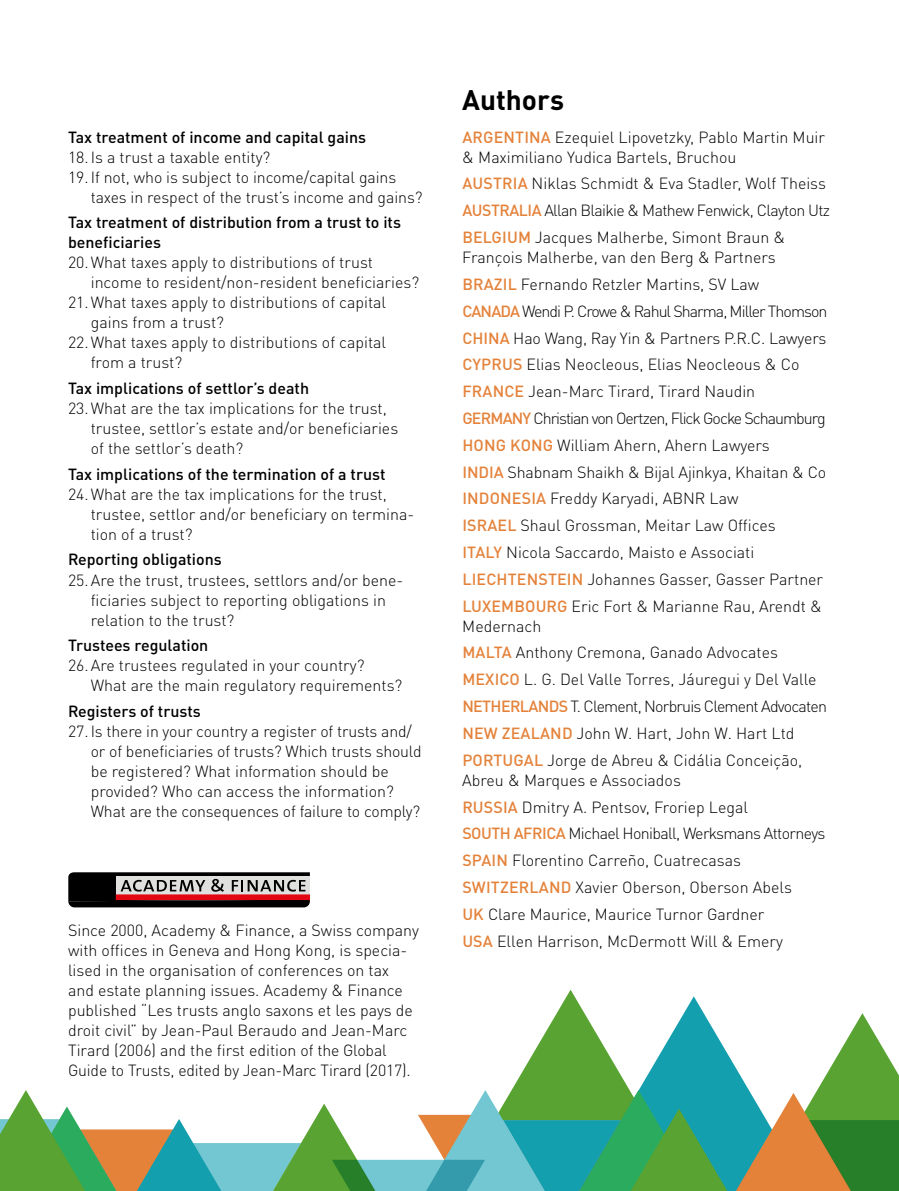
<style>
.page{position:relative;width:899px;height:1191px;background:#fff}
.page>*{position:absolute;margin:0;border:0;box-sizing:border-box;transform-origin:0 0}
.t1{font:700 28px "DIN Pro";color:#000}
.t2{font:300 16px/26.8px "DIN Pro";color:#000}
.t3{font:500 16px/20px "DIN Pro";color:#000}
.s1{font-weight:500;color:#e4823a}
</style>
<div class="page">
<svg style="left:68px;top:872px;width:242px;height:35px;background:#5b5555"></svg>
<hr style="left:116px;top:895px;width:193px;height:4px;background:#e30613">
<div style="left:116px;top:894px;width:193px;height:5px;border:1px solid #e30613"></div>
<svg style="left:727px;top:1053px;width:9px;height:138px"></svg>
<svg style="left:736px;top:1013px;width:163px;height:178px"></svg>
<svg style="left:0;top:989px;width:727px;height:202px"></svg>
<p class="t3" style="left:68px;top:125px;width:299px">Tax treatment of income and capital gains</p>
<p class="t2" style="left:68px;top:142px;width:204px">18.Is a trust a taxable entity?</p>
<p class="t2" style="left:68px;top:162px;width:330px">19.If not, who is subject to income/capital gains</p>
<p class="t2" style="left:91px;top:182px;width:333px">taxes in respect of the trust’s income and gains?</p>
<p class="t3" style="left:68px;top:211px;width:334px">Tax treatment of distribution from a trust to its beneficiaries</p>
<p class="t2" style="left:68px;top:248px;width:306px">20.What taxes apply to distributions of trust</p>
<p class="t2" style="left:91px;top:268px;width:330px">income to resident/non-resident beneficiaries?</p>
<p class="t2" style="left:68px;top:288px;width:319px">21.What taxes apply to distributions of capital</p>
<p class="t2" style="left:91px;top:308px;width:135px">gains from a trust?</p>
<p class="t2" style="left:68px;top:328px;width:319px">22.What taxes apply to distributions of capital</p>
<p class="t2" style="left:91px;top:348px;width:93px">from a trust?</p>
<p class="t3" style="left:68px;top:376px;width:242px">Tax implications of settlor’s death</p>
<p class="t2" style="left:91px;top:397px;width:309px;line-height:20px;text-indent:-23px">23.What are the tax implications for the trust, trustee, settlor’s estate and/or beneficiaries of the settlor’s death?</p>
<p class="t3" style="left:68px;top:462px;width:319px">Tax implications of the termination of a trust</p>
<p class="t2" style="left:91px;top:482px;width:325px;line-height:20px;text-indent:-23px">24.What are the tax implications for the trust, trustee, settlor and/or beneficiary on termina&shy;tion of a trust?</p>
<p class="t3" style="left:68px;top:548px;width:155px">Reporting obligations</p>
<p class="t2" style="left:91px;top:568px;width:314px;line-height:20px;text-indent:-23px">25.Are the trust, trustees, settlors and/or bene&shy;ficiaries subject to reporting obligations in relation to the trust?</p>
<p class="t3" style="left:68px;top:633px;width:142px">Trustees regulation</p>
<p class="t2" style="left:91px;top:654px;width:313px;line-height:20px;text-indent:-23px">26.Are trustees regulated in your country?<br>What are the main regulatory requirements?</p>
<p class="t3" style="left:68px;top:699px;width:134px">Registers of trusts</p>
<p class="t2" style="left:91px;top:719px;width:332px;line-height:20px;text-indent:-23px">27.Is there in your country a register of trusts and/ or of beneficiaries of trusts? Which trusts should be registered? What information should be provided? Who can access the information?<br>What are the consequences of failure to comply?</p>
<p class="t2" style="left:68px;top:918px;width:352px;line-height:20px">Since 2000, Academy &amp; Finance, a Swiss company with offices in Geneva and Hong Kong, is specia&shy;lised in the organisation of conferences on tax and estate planning issues. Academy &amp; Finance published “Les trusts anglo saxons et les pays de droit civil” by Jean-Paul Beraudo and Jean-Marc Tirard (2006) and the first edition of the Global Guide to Trusts, edited by Jean-Marc Tirard (2017).</p>
<h1 class="t1" style="left:462px;top:76px;width:103px">Authors</h1>
<p class="t2" style="left:462px;top:125px;width:364px;line-height:20px"><span class="s1">ARGENTINA</span> Ezequiel Lipovetzky, Pablo Martin Muir &amp; Maximiliano Yudica Bartels, Bruchou</p>
<p class="t2" style="left:462px;top:169px;width:369px"><span class="s1">AUSTRIA</span> Niklas Schmidt &amp; Eva Stadler, Wolf Theiss<br><span class="s1">AUSTRALIA</span> Allan Blaikie &amp; Mathew Fenwick, Clayton Utz<br><span class="s1">BELGIUM</span> Jacques Malherbe, Simont Braun &amp;</p>
<p class="t2" style="left:462px;top:242px;width:367px">François Malherbe, van den Berg &amp; Partners <span class="s1">BRAZIL</span> Fernando Retzler Martins, SV Law<br><span class="s1">CANADA</span> Wendi P. Crowe &amp; Rahul Sharma, Miller Thomson <span class="s1">CHINA</span> Hao Wang, Ray Yin &amp; Partners P.R.C. Lawyers <span class="s1">CYPRUS</span> Elias Neocleous, Elias Neocleous &amp; Co <span class="s1">FRANCE</span> Jean-Marc Tirard, Tirard Naudin <span class="s1">GERMANY</span> Christian von Oertzen, Flick Gocke Schaumburg <span class="s1">HONG KONG</span> William Ahern, Ahern Lawyers<br><span class="s1">INDIA</span> Shabnam Shaikh &amp; Bijal Ajinkya, Khaitan &amp; Co <span class="s1">INDONESIA</span> Freddy Karyadi, ABNR Law<br><span class="s1">ISRAEL</span> Shaul Grossman, Meitar Law Offices<br><span class="s1">ITALY</span> Nicola Saccardo, Maisto e Associati <span class="s1">LIECHTENSTEIN</span> Johannes Gasser, Gasser Partner <span class="s1">LUXEMBOURG</span> Eric Fort &amp; Marianne Rau, Arendt &amp;</p>
<p class="t2" style="left:462px;top:611px;width:366px">Medernach<br><span class="s1">MALTA</span> Anthony Cremona, Ganado Advocates <span class="s1">MEXICO</span> L. G. Del Valle Torres, Jáuregui y Del Valle <span class="s1">NETHERLANDS</span> T. Clement, Norbruis Clement Advocaten <span class="s1">NEW ZEALAND</span> John W. Hart, John W. Hart Ltd <span class="s1">PORTUGAL</span> Jorge de Abreu &amp; Cidália Conceição,</p>
<p class="t2" style="left:462px;top:765px;width:364px">Abreu &amp; Marques e Associados<br><span class="s1">RUSSIA</span> Dmitry A. Pentsov, Froriep Legal<br><span class="s1">SOUTH AFRICA</span> Michael Honiball, Werksmans Attorneys <span class="s1">SPAIN</span> Florentino Carreño, Cuatrecasas <span class="s1">SWITZERLAND</span> Xavier Oberson, Oberson Abels<br><span class="s1">UK</span> Clare Maurice, Maurice Turnor Gardner<br><span class="s1">USA</span> Ellen Harrison, McDermott Will &amp; Emery</p>
</div>
